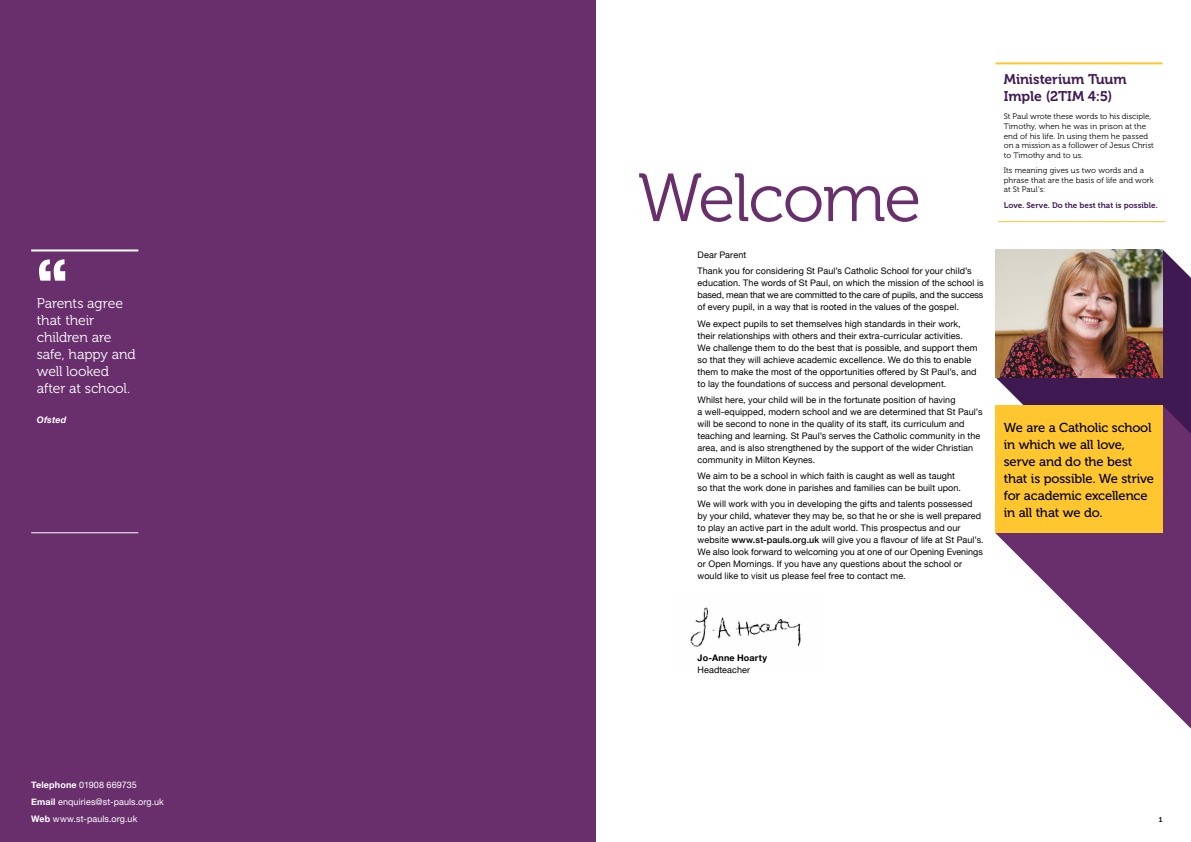
<style>
.page{position:relative;width:1191px;height:842px;background:#fff}
.page>*{position:absolute;margin:0;border:0;box-sizing:border-box;transform-origin:0 0}
.t1{font:68px "Museo 300";letter-spacing:-.025em;color:#682f6c}
.t2{font:14px/17px "Museo 300";letter-spacing:-.01em;color:#fff}
.t3{font:14px/17px "Museo 700";letter-spacing:-.005em;color:#3e1952}
.t4{font:13px/17px "Museo 500";letter-spacing:-.015em;color:#000}
.t5{font:9px/12px "Helvetica Neue";letter-spacing:.01em;color:#000}
.t6{font:9px/16.8px "Helvetica Neue";letter-spacing:.01em;color:#fff}
.t7{font:700 9px "Helvetica Neue";letter-spacing:.02em;color:#000}
.t8{font:italic 700 9px "Helvetica Neue";letter-spacing:.015em;color:#fff}
.t9{font:8px/9.6px "Museo 300";letter-spacing:.005em;color:#000}
.t10{font:8px "Museo 700";letter-spacing:.005em;color:#3e1952}
.t11{font:7px "Museo 700";color:#000}
.s1{font-weight:700}
.s2{font-weight:500}
</style>
<div class="page">
<svg style="left:995px;top:249px;width:196px;height:156px;background:#523061"></svg>
<svg style="left:995px;top:405px;width:196px;height:324px;fill:#682f6c"></svg>
<div style="left:995px;top:405px;width:167px;height:128px;background:#ffc62f"></div>
<hr style="left:998px;top:221px;width:167px;height:1px;background:#ffc62f">
<hr style="left:995px;top:62px;width:167px;height:2px;background:#ffc62f">
<img style="left:995px;top:249px;width:167px;height:128px">
<img style="left:690px;top:607px;width:111px;height:40px">
<div style="left:0;top:0;width:595px;height:842px;background:#682f6c"></div>
<svg style="left:39px;top:259px;width:26px;height:22px"></svg>
<hr style="left:31px;top:249px;width:107px;height:2px;background:#fff">
<hr style="left:31px;top:532px;width:107px;height:1px;background:#fff">
<h2 class="t2" style="left:37px;top:295px;width:100px">Parents agree that their children are safe, happy and well looked after at school.</h2>
<p class="t8" style="left:37px;top:412px;width:31px">Ofsted</p>
<p class="t6" style="left:31px;top:777px;width:134px"><span class="s1">Telephone</span> 01908 669735<br><span class="s1">Email</span> enquiries@st-pauls.org.uk<br><span class="s1">Web</span> www.st-pauls.org.uk</p>
<h1 class="t1" style="left:638px;top:161px;width:285px">Welcome</h1>
<p class="t5" style="left:697px;top:247px;width:276px;line-height:16.3px">Dear Parent<br>Thank you for considering St Paul’s Catholic School for your child’s</p>
<p class="t5" style="left:697px;top:278px;width:287px;text-align:justify">education. The words of St Paul, on which the mission of the school is based, mean that we are committed to the care of pupils, and the success of every pupil, in a way that is rooted in the values of the gospel.</p>
<p class="t5" style="left:697px;top:318px;width:281px">We expect pupils to set themselves high standards in their work, their relationships with others and their extra-curricular activities.<br>We challenge them to do the best that is possible, and support them so that they will achieve academic excellence. We do this to enable them to make the most of the opportunities offered by St Paul’s, and to lay the foundations of success and personal development.</p>
<p class="t5" style="left:697px;top:394px;width:286px">Whilst here, your child will be in the fortunate position of having<br>a well-equipped, modern school and we are determined that St Paul’s will be second to none in the quality of its staff, its curriculum and teaching and learning. St Paul’s serves the Catholic community in the area, and is also strengthened by the support of the wider Christian community in Milton Keynes.</p>
<p class="t5" style="left:697px;top:470px;width:265px">We aim to be a school in which faith is caught as well as taught so that the work done in parishes and families can be built upon.</p>
<p class="t5" style="left:697px;top:499px;width:288px">We will work with you in developing the gifts and talents possessed by your child, whatever they may be, so that he or she is well prepared to play an active part in the adult world. This prospectus and our website <span class="s2">www.st-pauls.org.uk</span> will give you a flavour of life at St Paul’s.<br>We also look forward to welcoming you at one of our Opening Evenings or Open Mornings. If you have any questions about the school or would like to visit us please feel free to contact me.</p>
<h2 class="t3" style="left:1003px;top:71px;width:124px">Ministerium Tuum<br>Imple (2TIM 4:5)</h2>
<p class="t9" style="left:1003px;top:112px;width:152px">St Paul wrote these words to his disciple, Timothy, when he was in prison at the end of his life. In using them he passed on a mission as a follower of Jesus Christ to Timothy and to us.</p>
<p class="t9" style="left:1003px;top:166px;width:151px">Its meaning gives us two words and a phrase that are the basis of life and work at St Paul’s:</p>
<p class="t10" style="left:1003px;top:200px;width:155px">Love. Serve. Do the best that is possible.</p>
<h3 class="t4" style="left:1003px;top:419px;width:152px">We are a Catholic school in which we all love, serve and do the best that is possible. We strive for academic excellence in all that we do.</h3>
<p class="t7" style="left:697px;top:650px;width:71px">Jo-Anne Hoarty</p>
<p class="t5" style="left:697px;top:664px;width:54px">Headteacher</p>
<p class="t11" style="left:1158px;top:815px;width:5px">1</p>
</div>
